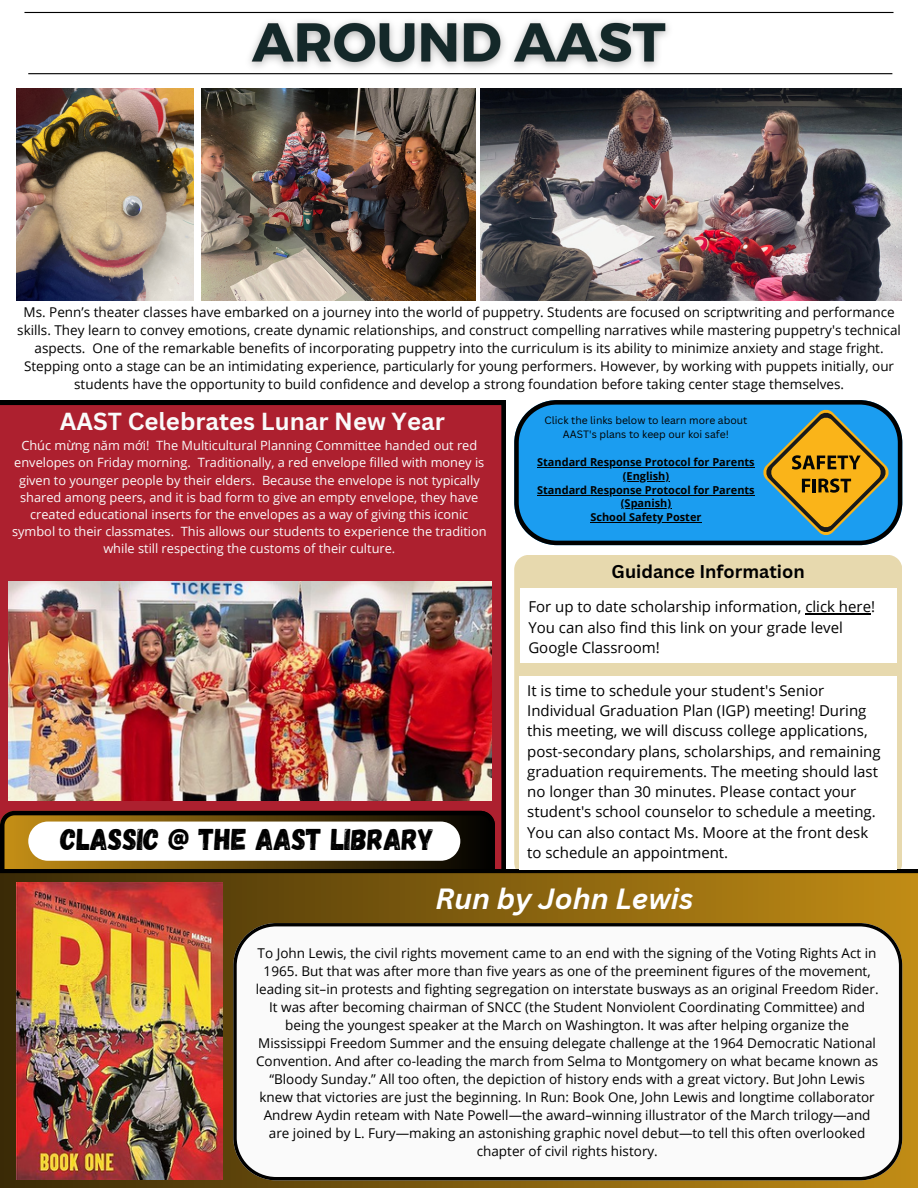
<style>
.page{position:relative;width:918px;height:1188px;background:#fff}
.page>*{position:absolute;margin:0;border:0;box-sizing:border-box;transform-origin:0 0}
.t1{font:30px "Gagalin";color:#000}
.t2{font:italic 700 28.5px "Canva Sans";color:#fff}
.t3{font:700 24px "Canva Sans";color:#fafafa}
.t4{font:700 18px "Canva Sans";color:#000}
.t5{font:15px/20.2px "Open Sans";color:#000}
.t6{font:13.5px/18px "Open Sans";color:#000;text-align:center}
.t7{font:12.75px/17.1px "Open Sans";color:#fafafa;text-align:center}
.t8{font:700 10.95px "Open Sans";color:#000}
.t9{font:10.35px/13.8px "Canva Sans";color:#000;text-align:center}
</style>
<div class="page">
<hr style="left:28px;top:73px;width:864px;height:1px;background:#000">
<hr style="left:24px;top:12px;width:870px;height:1px;background:#000">
<div style="left:0;top:401px;width:506px;height:469px;background:#ad202f"></div>
<svg style="left:0;top:811px;width:495px;height:59px;background:#4b370b"></svg>
<div style="left:514px;top:555px;width:388px;height:315px;background:#e7d9ae"></div>
<svg style="left:0;top:870px;width:918px;height:318px;background:#7d5a0e"></svg>
<svg style="left:28px;top:822px;width:432px;height:39px"></svg>
<svg style="left:233px;top:923px;width:669px;height:257px"></svg>
<svg style="left:514px;top:400px;width:388px;height:145px;background:#2090d7"></svg>
<svg style="left:762px;top:409px;width:128px;height:127px;background:#759379"></svg>
<div style="left:520px;top:588px;width:377px;height:74px;background:#fff"></div>
<div style="left:520px;top:676px;width:377px;height:193px;background:#fff"></div>
<img style="left:17px;top:883px;width:206px;height:297px">
<img style="left:17px;top:89px;width:176px;height:211px">
<img style="left:480px;top:89px;width:422px;height:211px">
<img style="left:201px;top:89px;width:275px;height:211px">
<img style="left:8px;top:582px;width:484px;height:219px">
<img style="left:238px;top:11px;width:443px;height:64px">
<hr style="left:537px;top:467px;width:218px;height:1px;background:#000">
<hr style="left:623px;top:481px;width:46px;height:1px;background:#000">
<hr style="left:537px;top:495px;width:218px;height:1px;background:#000">
<hr style="left:621px;top:508px;width:50px;height:1px;background:#000">
<hr style="left:590px;top:522px;width:112px;height:1px;background:#000">
<hr style="left:805px;top:614px;width:66px;height:1px;background:#000">
<h3 class="t6" style="left:17px;top:302px;width:885px">Ms. Penn’s theater classes have embarked on a journey into the world of puppetry. Students are focused on scriptwriting and performance skills. They learn to convey emotions, create dynamic relationships, and construct compelling narratives while mastering puppetry's technical aspects. One of the remarkable benefits of incorporating puppetry into the curriculum is its ability to minimize anxiety and stage fright.<br>Stepping onto a stage can be an intimidating experience, particularly for young performers. However, by working with puppets initially, our students have the opportunity to build confidence and develop a strong foundation before taking center stage themselves.</h3>
<h2 class="t3" style="left:60px;top:404px;width:387px">AAST Celebrates Lunar New Year</h2>
<p class="t7" style="left:12px;top:437px;width:476px">Chúc mừng năm mới! The Multicultural Planning Committee handed out red envelopes on Friday morning. Traditionally, a red envelope filled with money is given to younger people by their elders. Because the envelope is not typically shared among peers, and it is bad form to give an empty envelope, they have created educational inserts for the envelopes as a way of giving this iconic symbol to their classmates. This allows our students to experience the tradition while still respecting the customs of their culture.</p>
<p class="t1" style="left:61px;top:820px;width:375px">CLASSIC @ THE AAST LIBRARY</p>
<p class="t9" style="left:545px;top:413px;width:204px">Click the links below to learn more about<br>AAST's plans to keep our koi safe!</p>
<p class="t8" style="left:537px;top:455px;width:219px">Standard Response Protocol for Parents</p>
<p class="t8" style="left:623px;top:468px;width:48px">(English)</p>
<p class="t8" style="left:537px;top:482px;width:219px">Standard Response Protocol for Parents</p>
<h4 class="t8" style="left:621px;top:496px;width:52px">(Spanish)</h4>
<p class="t8" style="left:590px;top:509px;width:113px">School Safety Poster</p>
<h6 class="t4" style="left:612px;top:559px;width:195px">Guidance Information</h6>
<p class="t5" style="left:528px;top:596px;width:348px">For up to date scholarship information, click here!<br>You can also find this link on your grade level<br>Google Classroom!</p>
<h5 class="t5" style="left:527px;top:680px;width:355px">It is time to schedule your student's Senior Individual Graduation Plan (IGP) meeting! During this meeting, we will discuss college applications, post-secondary plans, scholarships, and remaining graduation requirements. The meeting should last no longer than 30 minutes. Please contact your student's school counselor to schedule a meeting.<br>You can also contact Ms. Moore at the front desk to schedule an appointment.</h5>
<h6 class="t2" style="left:435px;top:879px;width:259px">Run by John Lewis</h6>
<h6 class="t6" style="left:256px;top:944px;width:624px">To John Lewis, the civil rights movement came to an end with the signing of the Voting Rights Act in 1965. But that was after more than five years as one of the preeminent figures of the movement, leading sit–in protests and fighting segregation on interstate busways as an original Freedom Rider.<br>It was after becoming chairman of SNCC (the Student Nonviolent Coordinating Committee) and being the youngest speaker at the March on Washington. It was after helping organize the Mississippi Freedom Summer and the ensuing delegate challenge at the 1964 Democratic National Convention. And after co-leading the march from Selma to Montgomery on what became known as “Bloody Sunday.” All too often, the depiction of history ends with a great victory. But John Lewis knew that victories are just the beginning. In Run: Book One, John Lewis and longtime collaborator Andrew Aydin reteam with Nate Powell—the award–winning illustrator of the March trilogy—and are joined by L. Fury—making an astonishing graphic novel debut—to tell this often overlooked chapter of civil rights history.</h6>
</div>
